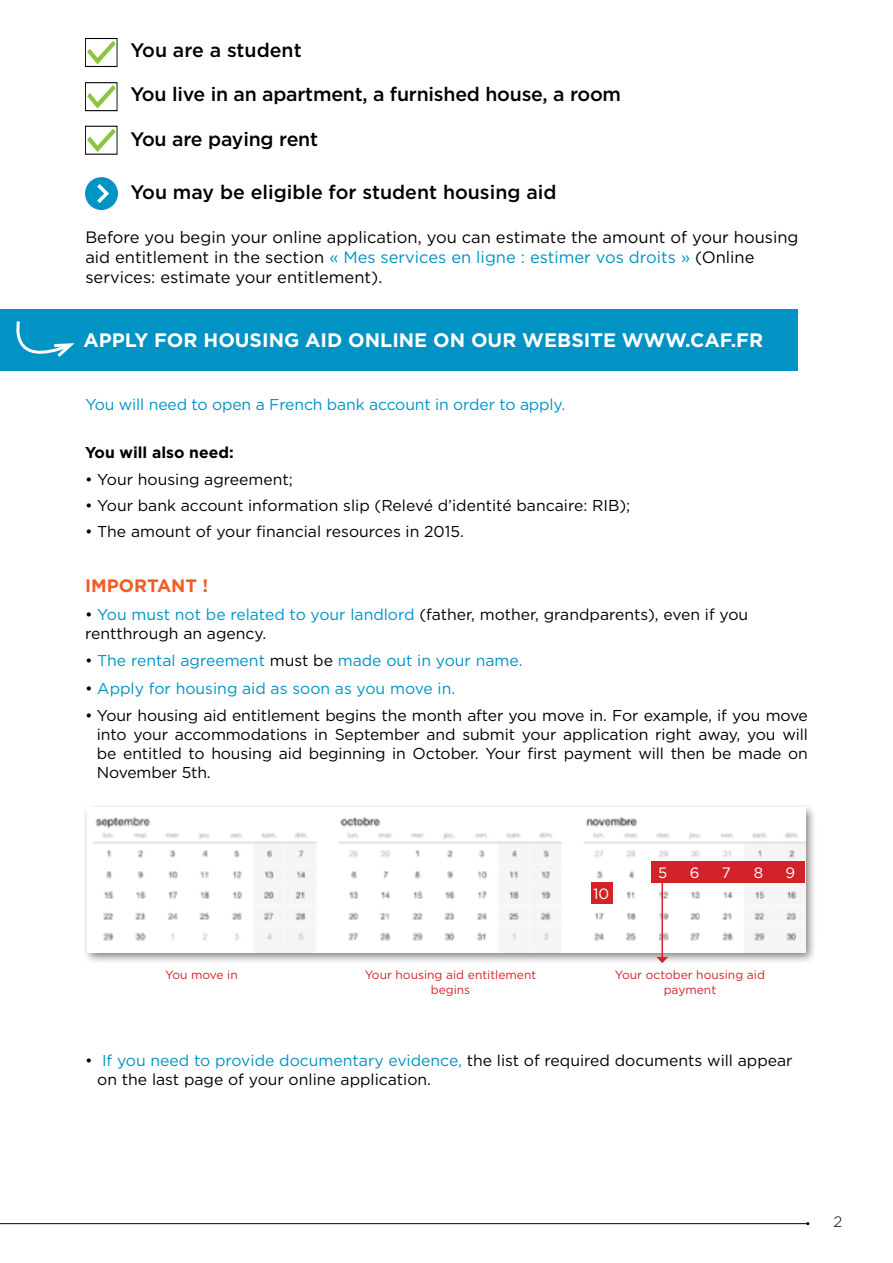
<style>
.page{position:relative;width:893px;height:1263px;background:#fff}
.page>*{position:absolute;margin:0;border:0;box-sizing:border-box;transform-origin:0 0}
.t1{font:500 19.5px "Gotham";letter-spacing:-.01em;color:#000}
.t2{font:700 19.5px "Gotham";color:#fff}
.t3{font:700 18px "Gotham";color:#f15d23}
.t4{font:16.5px/19.8px "Gotham";color:#000}
.t5{font:15.75px/18.9px "Gotham";color:#000}
.t6{font:15.75px "Gotham";color:#0093c4}
.t7{font:700 15.75px "Gotham";color:#000}
.t8{font:15px "Gotham";color:#fff}
.t9{font:300 15px "Gotham";color:#000}
.t10{font:12px/14.4px "Gotham";color:#d2232a;text-align:center}
.s1{color:#0093c4}
.s2{color:#000}
</style>
<div class="page">
<hr style="left:0;top:1223px;width:808px;height:1px;background:#000">
<div style="left:83px;top:803px;width:733px;height:160px;background:#000;opacity:.5"></div>
<img style="left:88px;top:808px;width:718px;height:144px">
<hr style="left:661px;top:872px;width:2px;height:85px;background:#d2232a">
<svg style="left:656px;top:957px;width:12px;height:6px"></svg>
<div style="left:651px;top:861px;width:153px;height:22px;background:#d2232a"></div>
<div style="left:591px;top:883px;width:21px;height:21px;background:#d2232a"></div>
<svg style="left:87px;top:41px;width:28px;height:23px"></svg>
<div style="left:85px;top:38px;width:32px;height:29px;border:1px solid #000"></div>
<svg style="left:87px;top:128px;width:28px;height:24px"></svg>
<div style="left:85px;top:126px;width:32px;height:28px;border:1px solid #000"></div>
<svg style="left:85px;top:177px;width:33px;height:33px"></svg>
<div style="left:0;top:309px;width:797px;height:62px;background:#0093c4"></div>
<svg style="left:16px;top:321px;width:59px;height:36px"></svg>
<svg style="left:87px;top:85px;width:28px;height:24px"></svg>
<div style="left:85px;top:83px;width:32px;height:28px;border:1px solid #000"></div>
<p class="t1" style="left:130px;top:37px;width:173px">You are a student</p>
<p class="t1" style="left:130px;top:82px;width:492px">You live in an apartment, a furnished house, a room</p>
<p class="t1" style="left:130px;top:126px;width:189px">You are paying rent</p>
<p class="t1" style="left:130px;top:179px;width:428px">You may be eligible for student housing aid</p>
<p class="t4" style="left:85px;top:227px;width:715px">Before you begin your online application, you can estimate the amount of your housing aid entitlement in the section <span class="s1">« Mes services en ligne : estimer vos droits »</span> (Online services: estimate your entitlement).</p>
<p class="t2" style="left:83px;top:327px;width:681px">APPLY FOR HOUSING AID ONLINE ON OUR WEBSITE WWW.CAF.FR</p>
<p class="t6" style="left:85px;top:395px;width:481px">You will need to open a French bank account in order to apply.</p>
<p class="t7" style="left:85px;top:442px;width:150px">You will also need:</p>
<p class="t5" style="left:85px;top:470px;width:209px">• Your housing agreement;</p>
<p class="t5" style="left:85px;top:496px;width:547px">• Your bank account information slip (Relevé d’identité bancaire: RIB);</p>
<p class="t5" style="left:85px;top:521px;width:380px">• The amount of your financial resources in 2015.</p>
<p class="t3" style="left:85px;top:574px;width:125px">IMPORTANT !</p>
<p class="t5" style="left:85px;top:604px;width:665px">• <span class="s1">You must not be related to your landlord</span> (father, mother, grandparents), even if you rentthrough an agency.</p>
<p class="t6" style="left:85px;top:650px;width:439px"><span class="s2">•</span> The rental agreement <span class="s2">must be</span> made out in your name.</p>
<p class="t6" style="left:85px;top:678px;width:372px"><span class="s2">•</span> Apply for housing aid as soon as you move in.</p>
<p class="t5" style="left:97px;top:705px;width:712px;text-align:justify;text-indent:-12px">• Your housing aid entitlement begins the month after you move in. For example, if you move into your accommodations in September and submit your application right away, you will be entitled to housing aid beginning in October. Your first payment will then be made on November 5th.</p>
<p class="t8" style="left:593px;top:884px;width:18px">10</p>
<p class="t8" style="left:658px;top:863px;width:11px">5</p>
<p class="t8" style="left:690px;top:863px;width:11px">6</p>
<p class="t8" style="left:722px;top:863px;width:10px">7</p>
<p class="t8" style="left:754px;top:863px;width:11px">8</p>
<p class="t8" style="left:786px;top:863px;width:11px">9</p>
<p class="t10" style="left:165px;top:967px;width:74px">You move in</p>
<p class="t10" style="left:365px;top:967px;width:173px">Your housing aid entitlement begins</p>
<p class="t10" style="left:615px;top:967px;width:152px">Your october housing aid payment</p>
<p class="t5" style="left:97px;top:1050px;width:697px;text-indent:-12px">• <span class="s1">If you need to provide documentary evidence,</span> the list of required documents will appear on the last page of your online application.</p>
<p class="t9" style="left:833px;top:1212px;width:10px">2</p>
</div>
